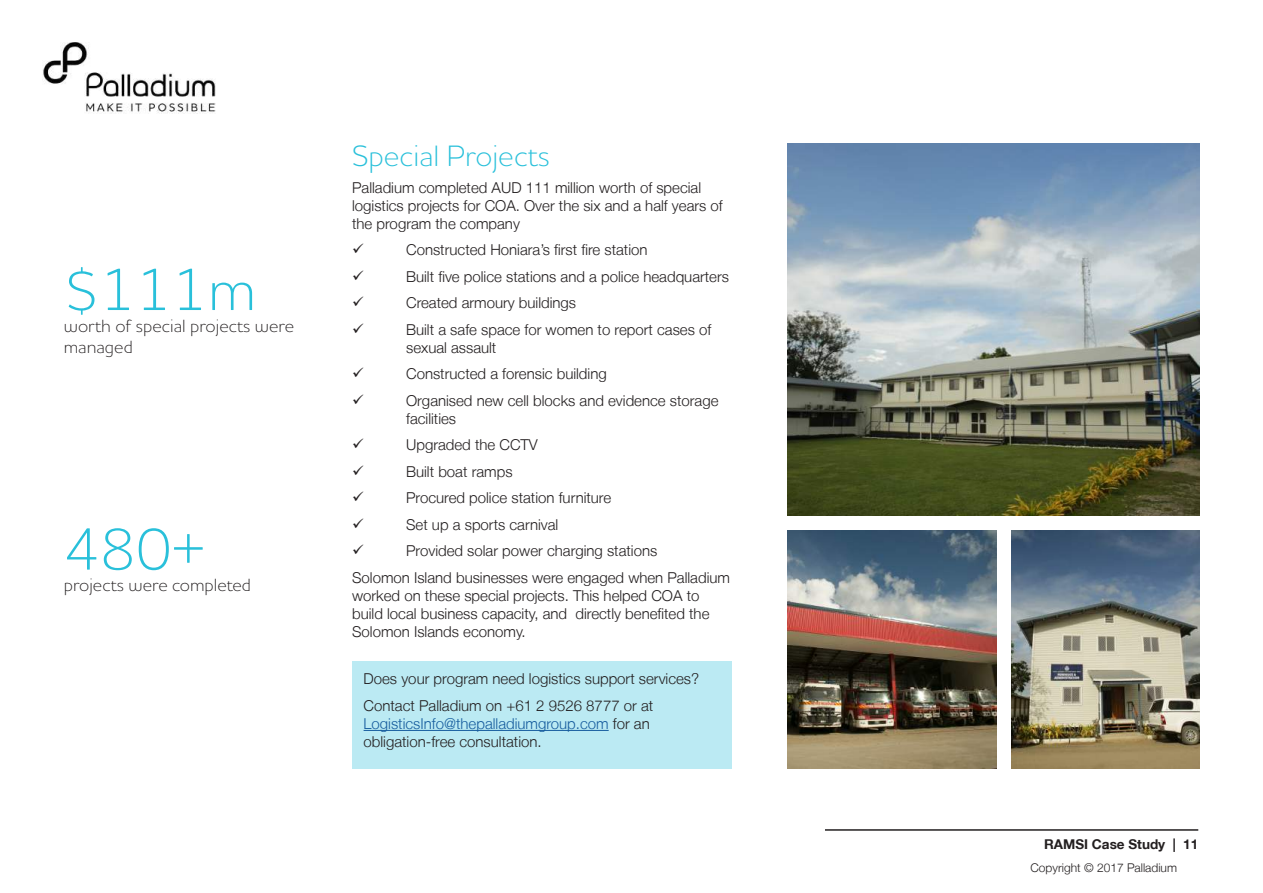
<style>
.page{position:relative;width:1263px;height:893px;background:#fff}
.page>*{position:absolute;margin:0;border:0;box-sizing:border-box;transform-origin:0 0}
.t1{font:300 60px "Houschka Alt Pro";color:#29c0da}
.t2{font:300 30px "Houschka Alt Pro";color:#29c0da}
.t3{font:300 18px/21.6px "Houschka Alt Pro";color:#231f20}
.t4{font:300 15px/26.5px "Helvetica Neue LT";color:#231f20}
.t5{font:300 15px/18px "Helvetica Neue LT";color:#175d9e}
.t6{font:700 13.5px "Helvetica Neue LT";color:#231f20}
.t7{font:300 12px "Helvetica Neue LT";color:#231f20}
.s1{color:#231f20}
</style>
<div class="page">
<hr style="left:825px;top:829px;width:373px;height:2px;background:#231f20">
<img style="left:43px;top:43px;width:172px;height:70px">
<img style="left:788px;top:144px;width:411px;height:371px">
<img style="left:1012px;top:530px;width:187px;height:239px">
<img style="left:788px;top:530px;width:209px;height:239px">
<div style="left:352px;top:661px;width:379px;height:108px;background:#bbeaf3"></div>
<hr style="left:364px;top:730px;width:245px;height:1px;background:#175d9e">
<h1 class="t1" style="left:64px;top:251px;width:194px">$111m</h1>
<p class="t3" style="left:64px;top:314px;width:232px">worth of special projects were managed</p>
<h1 class="t1" style="left:64px;top:511px;width:143px">480+</h1>
<p class="t3" style="left:64px;top:574px;width:189px">projects were completed</p>
<h2 class="t2" style="left:352px;top:137px;width:199px">Special Projects</h2>
<p class="t4" style="left:352px;top:178px;width:372px;line-height:18px">Palladium completed AUD 111 million worth of special logistics projects for COA. Over the six and a half years of the program the company</p>
<p class="t4" style="left:406px;top:236px;width:324px">Constructed Honiara’s first fire station<br>Built five police stations and a police headquarters Created armoury buildings<br>Built a safe space for women to report cases of</p>
<p class="t4" style="left:406px;top:334px;width:314px">sexual assault<br>Constructed a forensic building<br>Organised new cell blocks and evidence storage</p>
<p class="t4" style="left:406px;top:405px;width:51px">facilities</p>
<p class="t4" style="left:406px;top:431px;width:133px">Upgraded the CCTV</p>
<p class="t4" style="left:406px;top:458px;width:108px">Built boat ramps</p>
<p class="t4" style="left:406px;top:484px;width:207px">Procured police station furniture</p>
<p class="t4" style="left:406px;top:511px;width:154px">Set up a sports carnival</p>
<p class="t4" style="left:406px;top:537px;width:253px">Provided solar power charging stations</p>
<p class="t4" style="left:352px;top:564px;width:379px">Solomon Island businesses were engaged when Palladium</p>
<p class="t4" style="left:352px;top:586px;width:359px;line-height:18px">worked on these special projects. This helped COA to build local business capacity, and directly benefited the<br>Solomon Islands economy.</p>
<p class="t4" style="left:364px;top:665px;width:337px">Does your program need logistics support services?<br>Contact Palladium on +61 2 9526 8777 or at</p>
<p class="t5" style="left:364px;top:714px;width:288px">LogisticsInfo@thepalladiumgroup.com <span class="s1">for an obligation-free consultation.</span></p>
<p class="t6" style="left:1044px;top:836px;width:156px">RAMSI Case Study | 11</p>
<p class="t7" style="left:1030px;top:861px;width:148px">Copyright © 2017 Palladium</p>
</div>
